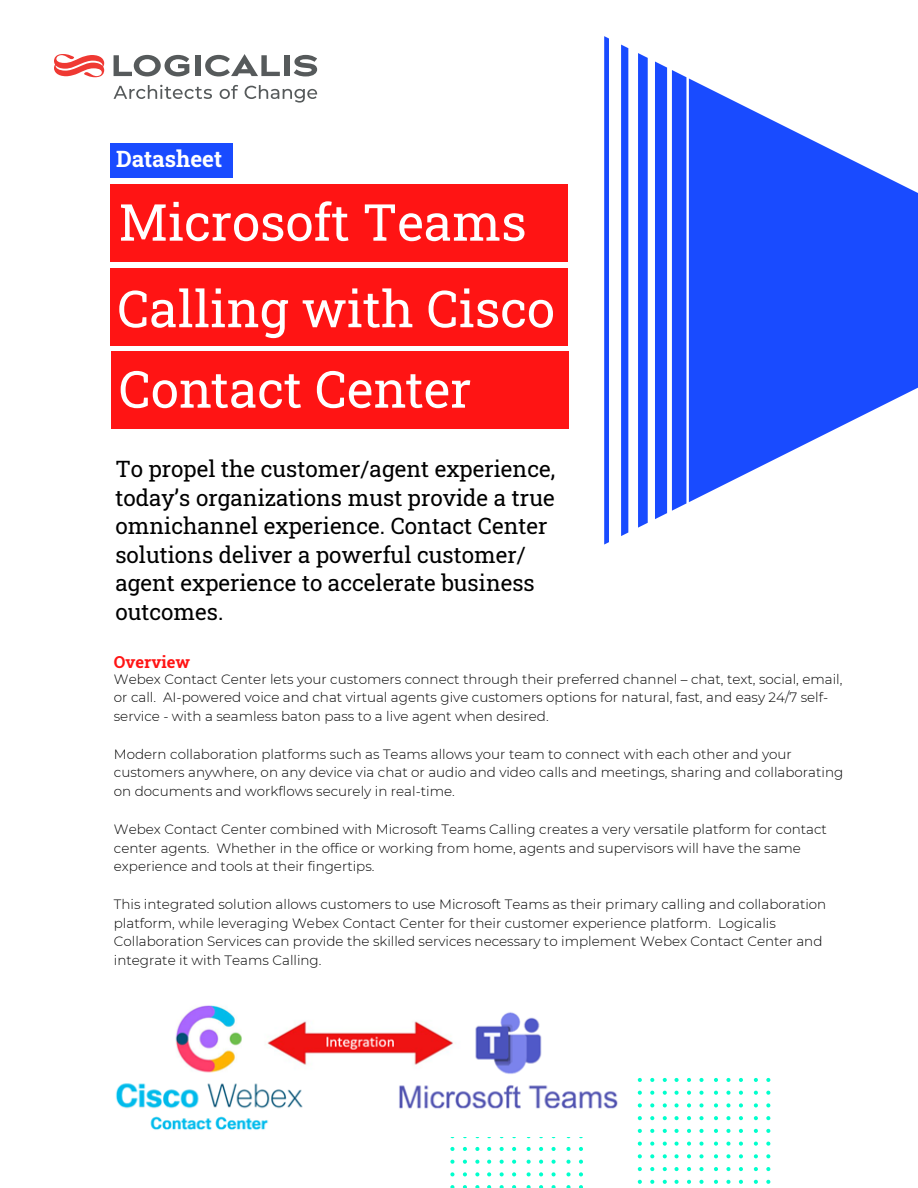
<style>
.page{position:relative;width:918px;height:1188px;background:#fff}
.page>*{position:absolute;margin:0;border:0;box-sizing:border-box;transform-origin:0 0}
.t1{font:58.5px "Roboto Slab";color:#fff}
.t2{font:54px "Roboto Slab";color:#fff}
.t3{font:51px/86.6px "Roboto Slab";color:#fff}
.t4{font:51px "Roboto Slab";color:#fff}
.t5{font:22.5px/28.5px "Roboto Slab";color:#000}
.t6{font:700 22.5px "Roboto Slab";color:#fff}
.t7{font:700 16.5px "Roboto Slab";color:#ff1414}
.t8{font:300 13.5px/18.8px "Montserrat";color:#000}
</style>
<div class="page">
<svg style="left:500px;top:1137px;width:4px;height:51px"></svg>
<svg style="left:487px;top:1137px;width:4px;height:51px"></svg>
<svg style="left:512px;top:1137px;width:4px;height:51px"></svg>
<div style="left:110px;top:144px;width:122px;height:34px;background:#194bff"></div>
<div style="left:195px;top:55px;width:5px;height:21px;background:#565a5b"></div>
<div style="left:284px;top:55px;width:5px;height:21px;background:#565a5b"></div>
<svg style="left:114px;top:55px;width:75px;height:21px"></svg>
<svg style="left:205px;top:54px;width:75px;height:22px"></svg>
<svg style="left:294px;top:55px;width:23px;height:21px"></svg>
<svg style="left:54px;top:54px;width:50px;height:23px"></svg>
<svg style="left:114px;top:85px;width:98px;height:14px"></svg>
<svg style="left:220px;top:85px;width:18px;height:14px"></svg>
<svg style="left:245px;top:85px;width:72px;height:18px"></svg>
<svg style="left:604px;top:36px;width:314px;height:509px;fill:#194bff"></svg>
<svg style="left:463px;top:1137px;width:4px;height:51px"></svg>
<svg style="left:450px;top:1137px;width:5px;height:51px"></svg>
<svg style="left:475px;top:1137px;width:4px;height:51px"></svg>
<svg style="left:539px;top:1137px;width:4px;height:51px"></svg>
<svg style="left:527px;top:1137px;width:4px;height:51px"></svg>
<svg style="left:551px;top:1137px;width:5px;height:51px"></svg>
<svg style="left:579px;top:1137px;width:4px;height:51px"></svg>
<svg style="left:566px;top:1137px;width:5px;height:51px"></svg>
<svg style="left:687px;top:1080px;width:4px;height:104px"></svg>
<svg style="left:674px;top:1080px;width:5px;height:104px"></svg>
<svg style="left:699px;top:1080px;width:5px;height:104px"></svg>
<svg style="left:650px;top:1080px;width:4px;height:104px"></svg>
<svg style="left:638px;top:1080px;width:4px;height:104px"></svg>
<svg style="left:663px;top:1080px;width:4px;height:104px"></svg>
<svg style="left:726px;top:1080px;width:5px;height:104px"></svg>
<svg style="left:714px;top:1080px;width:4px;height:104px"></svg>
<svg style="left:739px;top:1080px;width:4px;height:104px"></svg>
<svg style="left:766px;top:1080px;width:4px;height:104px"></svg>
<svg style="left:754px;top:1080px;width:4px;height:104px"></svg>
<div style="left:110px;top:184px;width:458px;height:77px;background:#ff1414"></div>
<div style="left:110px;top:268px;width:458px;height:77px;background:#ff1414"></div>
<div style="left:112px;top:351px;width:457px;height:77px;background:#ff1414"></div>
<img style="left:115px;top:1005px;width:503px;height:125px">
<h3 class="t6" style="left:116px;top:144px;width:108px">Datasheet</h3>
<h2 class="t2" style="left:117px;top:178px;width:434px">Microsoft Teams</h2>
<h3 class="t3" style="left:117px;top:178px;width:439px">Microsoft Teams<br>Calling with Cisco</h3>
<h3 class="t4" style="left:119px;top:354px;width:354px">Contact Center</h3>
<h1 class="t1" style="left:117px;top:261px;width:406px">Contact Center</h1>
<h3 class="t5" style="left:115px;top:454px;width:441px">To propel the customer/agent experience, today’s organizations must provide a true omnichannel experience. Contact Center solutions deliver a powerful customer/ agent experience to accelerate business outcomes.</h3>
<p class="t7" style="left:114px;top:650px;width:78px">Overview</p>
<p class="t8" style="left:114px;top:669px;width:730px">Webex Contact Center lets your customers connect through their preferred channel – chat, text, social, email, or call. AI-powered voice and chat virtual agents give customers options for natural, fast, and easy 24/7 self&shy;service - with a seamless baton pass to a live agent when desired.</p>
<p class="t8" style="left:114px;top:744px;width:731px">Modern collaboration platforms such as Teams allows your team to connect with each other and your customers anywhere, on any device via chat or audio and video calls and meetings, sharing and collaborating on documents and workflows securely in real-time.</p>
<p class="t8" style="left:114px;top:819px;width:715px">Webex Contact Center combined with Microsoft Teams Calling creates a very versatile platform for contact center agents. Whether in the office or working from home, agents and supervisors will have the same experience and tools at their fingertips.</p>
<p class="t8" style="left:114px;top:894px;width:714px">This integrated solution allows customers to use Microsoft Teams as their primary calling and collaboration platform, while leveraging Webex Contact Center for their customer experience platform. Logicalis Collaboration Services can provide the skilled services necessary to implement Webex Contact Center and integrate it with Teams Calling.</p>
</div>
